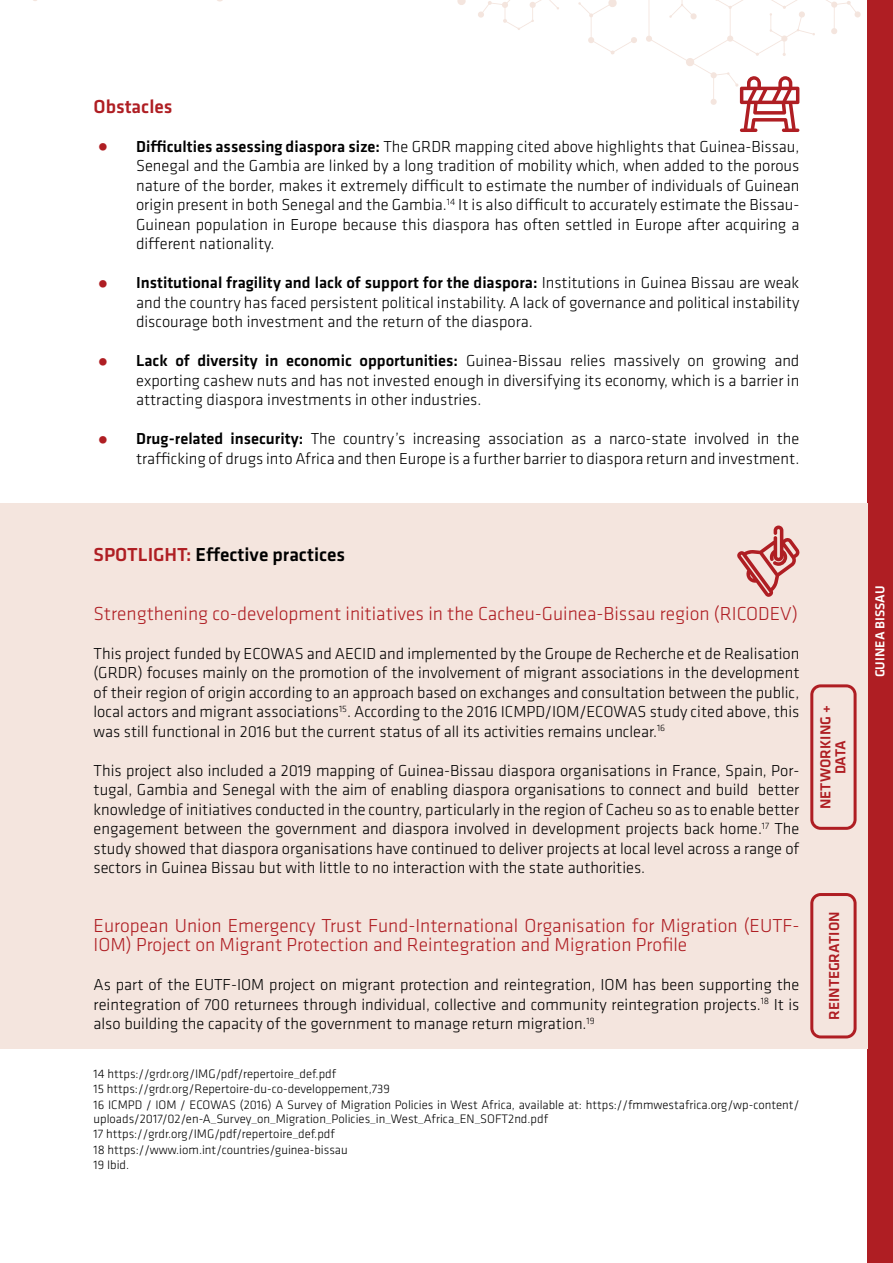
<style>
.page{position:relative;width:893px;height:1263px;background:#fff}
.page>*{position:absolute;margin:0;border:0;box-sizing:border-box;transform-origin:0 0}
.t1{font:300 19.5px/19.5px "Klavika";color:#af1e23}
.t2{font:500 19.5px "Klavika";color:#000}
.t3{font:500 19.5px "Klavika";color:#af1e23}
.t4{font:300 16.5px/19.5px "Klavika";color:#000;text-align:justify}
.t5{font:500 15px/15px "Klavika";color:#af1e23;text-align:center}
.t6{font:500 13.5px "Klavika";color:#fff}
.t7{font:300 12.75px/15.6px "Klavika";color:#000}
.s1{color:#af1e23}
.s2{font-weight:500}
</style>
<div class="page">
<div style="left:867px;top:0;width:26px;height:1263px;background:#af1e23"></div>
<svg style="left:578px;top:0;width:59px;height:55px"></svg>
<svg style="left:457px;top:0;width:102px;height:30px"></svg>
<div style="left:0;top:503px;width:867px;height:546px;background:#f4e5de"></div>
<svg style="left:737px;top:525px;width:63px;height:72px"></svg>
<svg style="left:810px;top:684px;width:47px;height:146px"></svg>
<svg style="left:810px;top:893px;width:47px;height:145px"></svg>
<svg style="left:646px;top:0;width:215px;height:132px"></svg>
<p class="t3" style="left:94px;top:93px;width:81px">Obstacles</p>
<p class="t4" style="left:136px;top:136px;width:665px;text-indent:-43px"><span class="s1">•</span> <span class="s2">Difficulties assessing diaspora size:</span> The GRDR mapping cited above highlights that Guinea-Bissau, Senegal and the Gambia are linked by a long tradition of mobility which, when added to the porous nature of the border, makes it extremely difficult to estimate the number of individuals of Guinean origin present in both Senegal and the Gambia.<sup>14</sup> It is also difficult to accurately estimate the Bissau-Guinean population in Europe because this diaspora has often settled in Europe after acquiring a different nationality.</p>
<p class="t4" style="left:136px;top:273px;width:665px;text-indent:-43px"><span class="s1">•</span> <span class="s2">Institutional fragility and lack of support for the diaspora:</span> Institutions in Guinea Bissau are weak and the country has faced persistent political instability. A lack of governance and political instability discourage both investment and the return of the diaspora.</p>
<p class="t4" style="left:136px;top:351px;width:665px;text-indent:-43px"><span class="s1">•</span> <span class="s2">Lack of diversity in economic opportunities:</span> Guinea-Bissau relies massively on growing and exporting cashew nuts and has not invested enough in diversifying its economy, which is a barrier in attracting diaspora investments in other industries.</p>
<p class="t4" style="left:94px;top:429px;width:707px;text-align:right"><span class="s1">•</span> <span class="s2">Drug-related insecurity:</span> The country’s increasing association as a narco-state involved in the trafficking of drugs into Africa and then Europe is a further barrier to diaspora return and investment.</p>
<p class="t2" style="left:94px;top:541px;width:253px"><span class="s1">SPOTLIGHT:</span> Effective practices</p>
<p class="t1" style="left:94px;top:603px;width:706px">Strengthening co-development initiatives in the Cacheu-Guinea-Bissau region (RICODEV)</p>
<p class="t4" style="left:94px;top:643px;width:707px">This project funded by ECOWAS and AECID and implemented by the Groupe de Recherche et de Realisation (GRDR) focuses mainly on the promotion of the involvement of migrant associations in the development of their region of origin according to an approach based on exchanges and consultation between the public, local actors and migrant associations<sup>15</sup>. According to the 2016 ICMPD/IOM/ECOWAS study cited above, this was still functional in 2016 but the current status of all its activities remains unclear.<sup>16</sup></p>
<p class="t4" style="left:94px;top:760px;width:707px">This project also included a 2019 mapping of Guinea-Bissau diaspora organisations in France, Spain, Por&shy;tugal, Gambia and Senegal with the aim of enabling diaspora organisations to connect and build better knowledge of initiatives conducted in the country, particularly in the region of Cacheu so as to enable better engagement between the government and diaspora involved in development projects back home.<sup>17</sup> The study showed that diaspora organisations have continued to deliver projects at local level across a range of sectors in Guinea Bissau but with little to no interaction with the state authorities.</p>
<p class="t1" style="left:94px;top:915px;width:707px">European Union Emergency Trust Fund-International Organisation for Migration (EUTF-<br>IOM) Project on Migrant Protection and Reintegration and Migration Profile</p>
<p class="t4" style="left:94px;top:975px;width:707px">As part of the EUTF-IOM project on migrant protection and reintegration, IOM has been supporting the reintegration of 700 returnees through individual, collective and community reintegration projects.<sup>18</sup> It is also building the capacity of the government to manage return migration.<sup>19</sup></p>
<p class="t7" style="left:94px;top:1066px;width:707px">14 https://grdr.org/IMG/pdf/repertoire_def.pdf<br>15 https://grdr.org/Repertoire-du-co-developpement,739<br>16 ICMPD / IOM / ECOWAS (2016) A Survey of Migration Policies in West Africa, available at: https://fmmwestafrica.org/wp-content/</p>
<p class="t7" style="left:94px;top:1110px;width:456px">uploads/2017/02/en-A_Survey_on_Migration_Policies_in_West_Africa_EN_SOFT2nd.pdf 17 https://grdr.org/IMG/pdf/repertoire_def.pdf<br>18 https://www.iom.int/countries/guinea-bissau<br>19 Ibid.</p>
<p class="t5" style="left:817px;top:809px;width:105px;rotate:-90deg">NETWORKING +<br>DATA</p>
<p class="t5" style="left:826px;top:1020px;width:110px;rotate:-90deg">REINTEGRATION</p>
<p class="t6" style="left:871px;top:677px;width:93px;rotate:-90deg">GUINEA BISSAU</p>
</div>
